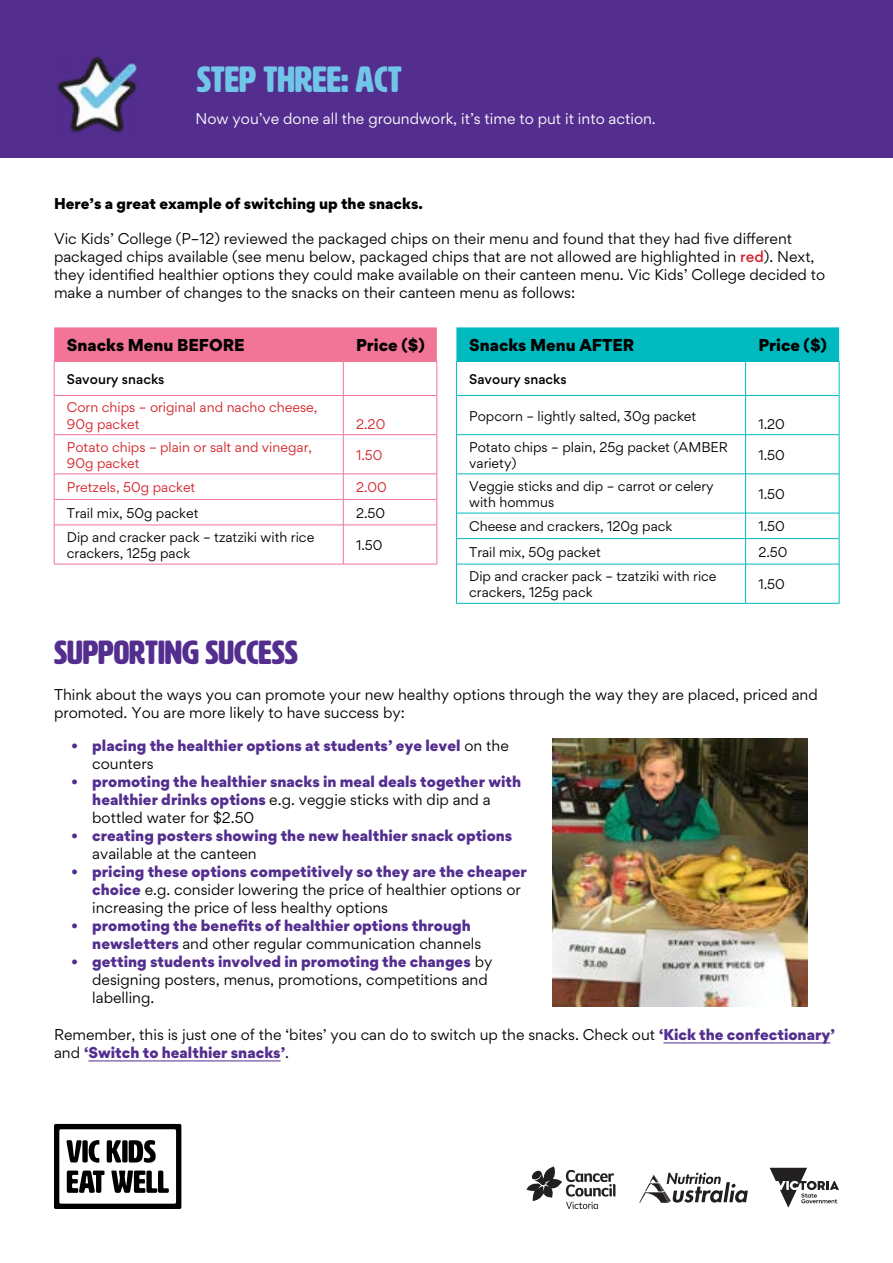
<style>
.page{position:relative;width:893px;height:1263px;background:#fff}
.page>*{position:absolute;margin:0;border:0;box-sizing:border-box;transform-origin:0 0}
.t1{font:36px "HWT Artz";color:#71c5e8}
.t2{font:33px "HWT Artz";color:#542e8f}
.t3{font:900 16.5px "Gordita";color:#000}
.t4{font:15px/18px "Gordita";color:#000}
.t5{font:900 15px/18px "Gordita";color:#542e8f}
.t6{font:15px/18px "Gordita";color:#000101}
.t7{font:15px "Gordita";color:#fff}
.t8{font:900 15px "Gordita";color:#000101}
.t9{font:13.5px/16.2px "Gordita";color:#000}
.t10{font:13.5px/16.2px "Gordita";color:#d2232a}
.t11{font:500 13.5px "Gordita";color:#000}
.s1{font-weight:500;color:#d2232a}
.s2{font-weight:400}
.s3{font-weight:400;color:#000}
.s4{color:#542e8f}
.s5{font-weight:900;color:#542e8f}
</style>
<div class="page">
<div style="left:54px;top:327px;width:383px;height:34px;background:#f27496"></div>
<hr style="left:343px;top:362px;width:1px;height:33px;background:#f27496">
<hr style="left:54px;top:395px;width:289px;height:1px;background:#f27496">
<hr style="left:343px;top:395px;width:94px;height:1px;background:#f27496">
<hr style="left:343px;top:395px;width:1px;height:40px;background:#f27496">
<hr style="left:54px;top:434px;width:289px;height:1px;background:#f27496">
<hr style="left:343px;top:434px;width:94px;height:1px;background:#f27496">
<hr style="left:343px;top:435px;width:1px;height:39px;background:#f27496">
<hr style="left:54px;top:474px;width:289px;height:1px;background:#f27496">
<hr style="left:343px;top:474px;width:94px;height:1px;background:#f27496">
<hr style="left:54px;top:499px;width:289px;height:1px;background:#f27496">
<hr style="left:343px;top:499px;width:94px;height:1px;background:#f27496">
<svg style="left:343px;top:474px;width:1px;height:51px"></svg>
<hr style="left:54px;top:525px;width:289px;height:1px;background:#f27496">
<hr style="left:343px;top:525px;width:94px;height:1px;background:#f27496">
<hr style="left:343px;top:525px;width:1px;height:39px;background:#f27496">
<hr style="left:54px;top:361px;width:289px;height:1px;background:#f27496">
<hr style="left:54px;top:362px;width:1px;height:33px;background:#f27496">
<hr style="left:343px;top:361px;width:94px;height:1px;background:#f27496">
<hr style="left:437px;top:362px;width:1px;height:33px;background:#f27496">
<hr style="left:54px;top:395px;width:1px;height:40px;background:#f27496">
<hr style="left:437px;top:395px;width:1px;height:40px;background:#f27496">
<hr style="left:54px;top:435px;width:1px;height:39px;background:#f27496">
<hr style="left:437px;top:435px;width:1px;height:39px;background:#f27496">
<svg style="left:54px;top:474px;width:1px;height:51px"></svg>
<svg style="left:437px;top:474px;width:1px;height:51px"></svg>
<hr style="left:54px;top:525px;width:1px;height:39px;background:#f27496">
<hr style="left:437px;top:525px;width:1px;height:39px;background:#f27496">
<hr style="left:54px;top:564px;width:289px;height:1px;background:#f27496">
<hr style="left:343px;top:564px;width:94px;height:1px;background:#f27496">
<div style="left:456px;top:327px;width:383px;height:34px;background:#00bac0"></div>
<hr style="left:745px;top:362px;width:1px;height:33px;background:#00bac0">
<hr style="left:457px;top:395px;width:289px;height:1px;background:#00bac0">
<hr style="left:746px;top:395px;width:93px;height:1px;background:#00bac0">
<hr style="left:745px;top:395px;width:1px;height:40px;background:#00bac0">
<hr style="left:457px;top:434px;width:289px;height:1px;background:#00bac0">
<hr style="left:746px;top:434px;width:93px;height:1px;background:#00bac0">
<hr style="left:745px;top:435px;width:1px;height:39px;background:#00bac0">
<hr style="left:457px;top:474px;width:289px;height:1px;background:#00bac0">
<hr style="left:746px;top:474px;width:93px;height:1px;background:#00bac0">
<hr style="left:745px;top:474px;width:1px;height:39px;background:#00bac0">
<hr style="left:457px;top:513px;width:289px;height:1px;background:#00bac0">
<hr style="left:746px;top:513px;width:93px;height:1px;background:#00bac0">
<hr style="left:457px;top:538px;width:289px;height:1px;background:#00bac0">
<hr style="left:746px;top:538px;width:93px;height:1px;background:#00bac0">
<svg style="left:745px;top:513px;width:1px;height:51px"></svg>
<hr style="left:457px;top:564px;width:289px;height:1px;background:#00bac0">
<hr style="left:746px;top:564px;width:93px;height:1px;background:#00bac0">
<hr style="left:745px;top:564px;width:1px;height:39px;background:#00bac0">
<hr style="left:456px;top:361px;width:290px;height:1px;background:#00bac0">
<hr style="left:456px;top:362px;width:1px;height:33px;background:#00bac0">
<hr style="left:746px;top:361px;width:93px;height:1px;background:#00bac0">
<hr style="left:839px;top:362px;width:1px;height:33px;background:#00bac0">
<hr style="left:456px;top:395px;width:1px;height:40px;background:#00bac0">
<hr style="left:839px;top:395px;width:1px;height:40px;background:#00bac0">
<hr style="left:456px;top:435px;width:1px;height:39px;background:#00bac0">
<hr style="left:839px;top:435px;width:1px;height:39px;background:#00bac0">
<hr style="left:456px;top:474px;width:1px;height:39px;background:#00bac0">
<hr style="left:839px;top:474px;width:1px;height:39px;background:#00bac0">
<svg style="left:456px;top:513px;width:1px;height:51px"></svg>
<svg style="left:839px;top:513px;width:1px;height:51px"></svg>
<hr style="left:456px;top:564px;width:1px;height:39px;background:#00bac0">
<hr style="left:839px;top:564px;width:1px;height:39px;background:#00bac0">
<hr style="left:456px;top:603px;width:290px;height:1px;background:#00bac0">
<hr style="left:746px;top:603px;width:93px;height:1px;background:#00bac0">
<div style="left:0;top:0;width:893px;height:157px;background:#542e8f"></div>
<img style="left:56px;top:56px;width:81px;height:77px">
<svg style="left:54px;top:1124px;width:127px;height:85px"></svg>
<svg style="left:526px;top:1166px;width:89px;height:43px"></svg>
<svg style="left:639px;top:1173px;width:109px;height:30px"></svg>
<svg style="left:770px;top:1168px;width:69px;height:40px"></svg>
<hr style="left:663px;top:1042px;width:167px;height:1px;background:#542e8f">
<hr style="left:88px;top:1060px;width:193px;height:1px;background:#542e8f">
<img style="left:553px;top:739px;width:255px;height:268px">
<h1 class="t1" style="left:197px;top:60px;width:206px">STEP THREE: ACT</h1>
<p class="t7" style="left:196px;top:108px;width:462px">Now you’ve done all the groundwork, it’s time to put it into action.</p>
<p class="t8" style="left:54px;top:192px;width:370px">Here’s a great example of switching up the snacks.</p>
<p class="t6" style="left:54px;top:229px;width:773px">Vic Kids’ College (P–12) reviewed the packaged chips on their menu and found that they had five different packaged chips available (see menu below, packaged chips that are not allowed are highlighted in <span class="s1">red</span>). Next, they identified healthier options they could make available on their canteen menu. Vic Kids’ College decided to make a number of changes to the snacks on their canteen menu as follows:</p>
<p class="t3" style="left:67px;top:332px;width:179px">Snacks Menu BEFORE</p>
<p class="t3" style="left:356px;top:332px;width:70px">Price ($)</p>
<p class="t11" style="left:67px;top:370px;width:99px">Savoury snacks</p>
<p class="t10" style="left:67px;top:399px;width:252px">Corn chips – original and nacho cheese,<br>90g packet</p>
<p class="t10" style="left:356px;top:415px;width:31px">2.20</p>
<p class="t10" style="left:67px;top:438px;width:247px">Potato chips – plain or salt and vinegar,<br>90g packet</p>
<p class="t10" style="left:356px;top:447px;width:28px">1.50</p>
<p class="t10" style="left:67px;top:479px;width:130px">Pretzels, 50g packet</p>
<p class="t10" style="left:356px;top:479px;width:32px">2.00</p>
<p class="t9" style="left:67px;top:504px;width:133px">Trail mix, 50g packet</p>
<p class="t9" style="left:356px;top:504px;width:31px">2.50</p>
<p class="t9" style="left:67px;top:529px;width:249px">Dip and cracker pack – tzatziki with rice crackers, 125g pack</p>
<p class="t9" style="left:356px;top:537px;width:28px">1.50</p>
<p class="t3" style="left:469px;top:332px;width:167px">Snacks Menu AFTER</p>
<p class="t3" style="left:758px;top:332px;width:70px">Price ($)</p>
<p class="t11" style="left:469px;top:370px;width:99px">Savoury snacks</p>
<p class="t9" style="left:469px;top:407px;width:229px">Popcorn – lightly salted, 30g packet</p>
<p class="t9" style="left:758px;top:415px;width:28px">1.20</p>
<p class="t9" style="left:469px;top:438px;width:260px">Potato chips – plain, 25g packet (AMBER variety)</p>
<p class="t9" style="left:758px;top:447px;width:28px">1.50</p>
<p class="t9" style="left:469px;top:478px;width:246px">Veggie sticks and dip – carrot or celery with hommus</p>
<p class="t9" style="left:758px;top:486px;width:28px">1.50</p>
<p class="t9" style="left:469px;top:518px;width:205px">Cheese and crackers, 120g pack</p>
<p class="t9" style="left:758px;top:518px;width:28px">1.50</p>
<p class="t9" style="left:469px;top:544px;width:133px">Trail mix, 50g packet</p>
<p class="t9" style="left:758px;top:544px;width:31px">2.50</p>
<p class="t9" style="left:469px;top:568px;width:249px">Dip and cracker pack – tzatziki with rice crackers, 125g pack</p>
<p class="t9" style="left:758px;top:576px;width:28px">1.50</p>
<h2 class="t2" style="left:54px;top:635px;width:245px">SUPPORTING SUCCESS</h2>
<p class="t4" style="left:54px;top:686px;width:765px">Think about the ways you can promote your new healthy options through the way they are placed, priced and promoted. You are more likely to have success by:</p>
<p class="t5" style="left:92px;top:736px;width:418px;text-indent:-21px"><span class="s2">•</span> placing the healthier options at students’ eye level <span class="s3">on the counters</span></p>
<p class="t5" style="left:92px;top:772px;width:430px;text-indent:-21px"><span class="s2">•</span> promoting the healthier snacks in meal deals together with healthier drinks options <span class="s3">e.g. veggie sticks with dip and a bottled water for $2.50</span></p>
<p class="t5" style="left:92px;top:826px;width:422px;text-indent:-21px"><span class="s2">•</span> creating posters showing the new healthier snack options <span class="s3">available at the canteen</span></p>
<p class="t4" style="left:92px;top:862px;width:436px;text-indent:-21px"><span class="s4">•</span> <span class="s5">pricing these options competitively so they are the cheaper choice</span> e.g. consider lowering the price of healthier options or increasing the price of less healthy options</p>
<p class="t5" style="left:92px;top:916px;width:390px;text-indent:-21px"><span class="s2">•</span> promoting the benefits of healthier options through newsletters <span class="s3">and other regular communication channels</span></p>
<p class="t4" style="left:92px;top:952px;width:402px;text-indent:-21px"><span class="s4">•</span> <span class="s5">getting students involved in promoting the changes</span> by designing posters, menus, promotions, competitions and labelling.</p>
<p class="t4" style="left:54px;top:1026px;width:782px">Remember, this is just one of the ‘bites’ you can do to switch up the snacks. Check out <span class="s5">‘Kick the confectionary’ </span>and <span class="s5">‘Switch to healthier snacks’</span>.</p>
</div>
